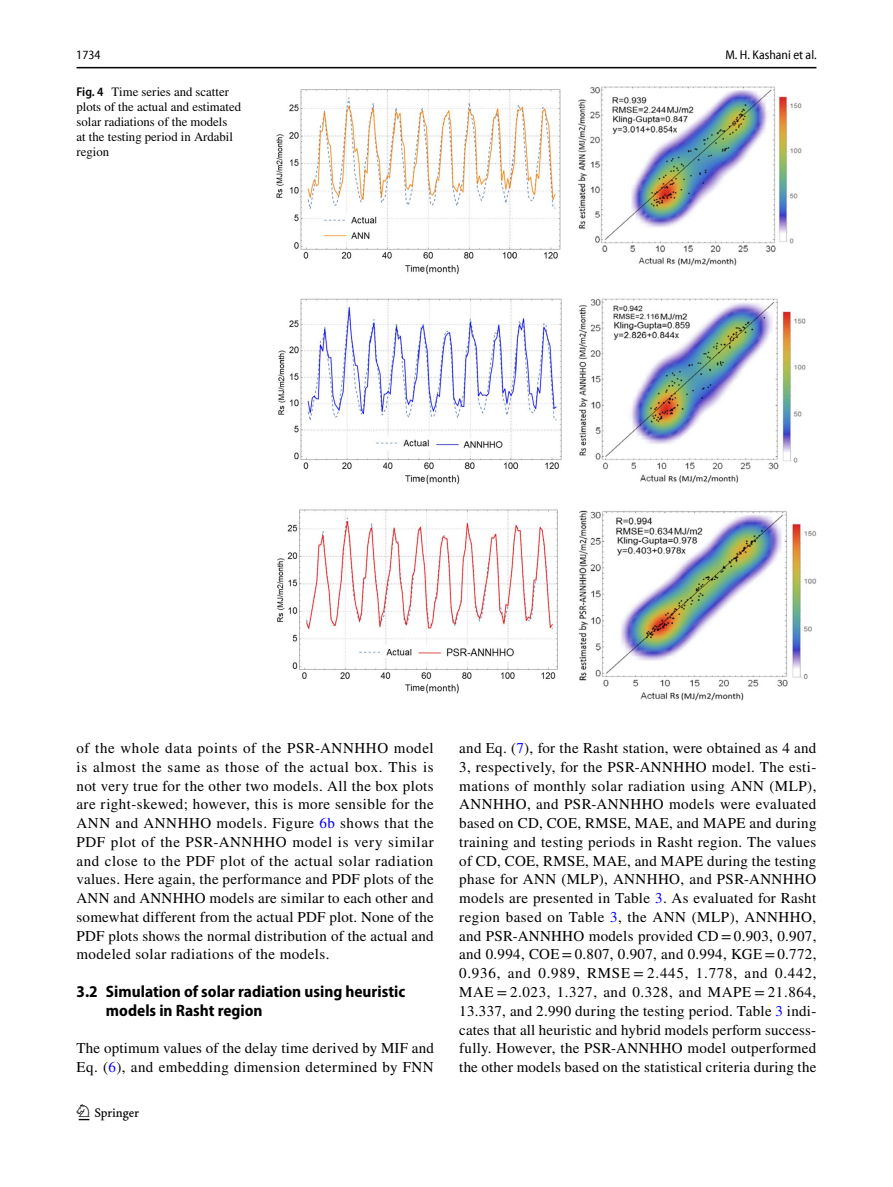
<style>
.page{position:relative;width:893px;height:1187px;background:#fff}
.page>*{position:absolute;margin:0;border:0;box-sizing:border-box;transform-origin:0 0}
.t1{font:22.5px "Springnew Regular 2";color:#000}
.t2{font:700 semi-condensed 16.5px/18.8px "Myriad Pro";color:#000}
.t3{font:15px/18.8px "STIX";letter-spacing:.015em;color:#000;text-align:justify}
.t4{font:12.75px/15px "STIX";color:#000}
.t5{font:semi-condensed 12.75px "Myriad Pro Unic";color:#000}
.s1{font-family:"Myriad Pro";font-weight:600;font-stretch:semi-condensed}
.s2{color:#00f}
</style>
<div class="page">
<hr style="left:77px;top:67px;width:739px;height:1px;background:#000">
<img style="left:276px;top:87px;width:540px;height:613px">
<p class="t5" style="left:76px;top:50px;width:26px">1734</p>
<p class="t5" style="left:725px;top:50px;width:93px">M. H. Kashani et al.</p>
<p class="t4" style="left:77px;top:85px;width:166px"><span class="s1">Fig. 4</span> Time series and scatter plots of the actual and estimated solar radiations of the models<br>at the testing period in Ardabil region</p>
<p class="t3" style="left:77px;top:739px;width:359px">of the whole data points of the PSR-ANNHHO model is almost the same as those of the actual box. This is not very true for the other two models. All the box plots are right-skewed; however, this is more sensible for the ANN and ANNHHO models. Figure <span class="s2">6b</span> shows that the PDF plot of the PSR-ANNHHO model is very similar and close to the PDF plot of the actual solar radiation values. Here again, the performance and PDF plots of the ANN and ANNHHO models are similar to each other and somewhat different from the actual PDF plot. None of the PDF plots shows the normal distribution of the actual and modeled solar radiations of the models.</p>
<p class="t2" style="left:106px;top:982px;width:301px;text-indent:-29px">3.2 Simulation of solar radiation using heuristic models in Rasht region</p>
<p class="t3" style="left:77px;top:1039px;width:359px">The optimum values of the delay time derived by MIF and<br>Eq. (<span class="s2">6</span>), and embedding dimension determined by FNN</p>
<h1 class="t1" style="left:79px;top:1104px;width:62px">1 3</h1>
<p class="t3" style="left:459px;top:739px;width:359px">and Eq. (<span class="s2">7</span>), for the Rasht station, were obtained as 4 and 3, respectively, for the PSR-ANNHHO model. The esti&shy;mations of monthly solar radiation using ANN (MLP), ANNHHO, and PSR-ANNHHO models were evaluated based on CD, COE, RMSE, MAE, and MAPE and during training and testing periods in Rasht region. The values of CD, COE, RMSE, MAE, and MAPE during the testing phase for ANN (MLP), ANNHHO, and PSR-ANNHHO models are presented in Table <span class="s2">3</span>. As evaluated for Rasht region based on Table <span class="s2">3</span>, the ANN (MLP), ANNHHO, and PSR-ANNHHO models provided CD =0.903, 0.907, and 0.994, COE=0.807, 0.907, and 0.994, KGE=0.772, 0.936, and 0.989, RMSE = 2.445, 1.778, and 0.442, MAE = 2.023, 1.327, and 0.328, and MAPE = 21.864, 13.337, and 2.990 during the testing period. Table <span class="s2">3</span> indi&shy;cates that all heuristic and hybrid models perform success&shy;fully. However, the PSR-ANNHHO model outperformed the other models based on the statistical criteria during the</p>
</div>
